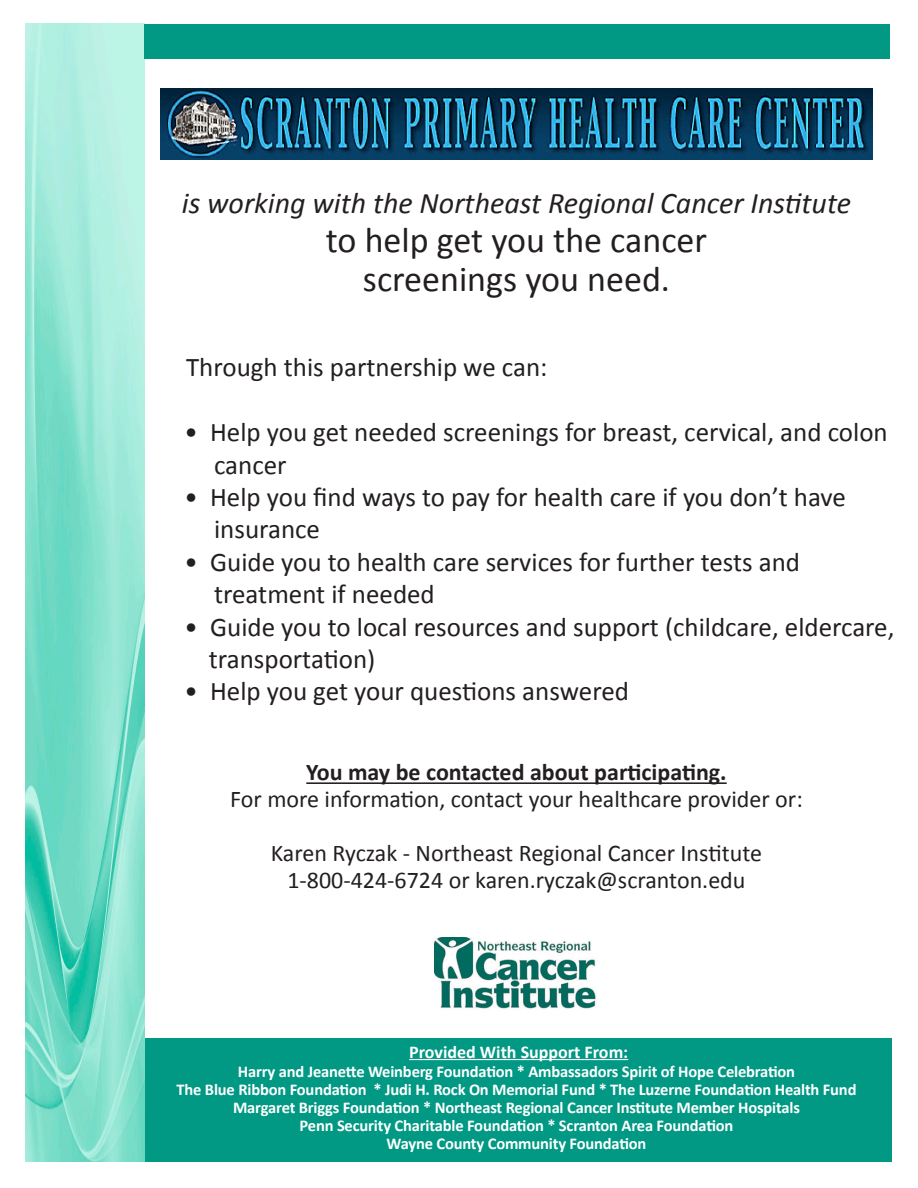
<style>
.page{position:relative;width:918px;height:1188px;background:#fff}
.page>*{position:absolute;margin:0;border:0;box-sizing:border-box;transform-origin:0 0}
.t1{font:36px "Calibri";color:#231f20}
.t2{font:italic 30px "Calibri";color:#231f20}
.t3{font:27px/32.4px "Calibri";color:#231f20}
.t4{font:24px "Calibri";color:#231f20}
.t5{font:700 24px "Calibri";color:#231f20}
.t6{font:700 18px "Calibri";color:#fff}
.t7{font:700 16.5px "Calibri";letter-spacing:-.01em;color:#fff}
</style>
<div class="page">
<div style="left:144px;top:1039px;width:748px;height:123px;background:#019884"></div>
<hr style="left:306px;top:782px;width:421px;height:2px;background:#231f20">
<img style="left:26px;top:24px;width:118px;height:1138px">
<hr style="left:409px;top:1059px;width:219px;height:1px;background:#fff">
<img style="left:435px;top:937px;width:162px;height:72px">
<img style="left:160px;top:89px;width:713px;height:71px">
<div style="left:144px;top:24px;width:746px;height:34px;background:#019884"></div>
<p class="t2" style="left:182px;top:182px;width:671px">is working with the Northeast Regional Cancer Institute</p>
<p class="t1" style="left:326px;top:217px;width:383px">to help get you the cancer</p>
<p class="t1" style="left:363px;top:256px;width:309px">screenings you need.</p>
<p class="t3" style="left:186px;top:351px;width:363px">Through this partnership we can:</p>
<p class="t3" style="left:214px;top:416px;width:675px;text-indent:-30px">• Help you get needed screenings for breast, cervical, and colon cancer</p>
<p class="t3" style="left:185px;top:481px;width:663px">• Help you find ways to pay for health care if you don’t have</p>
<p class="t3" style="left:214px;top:513px;width:107px">insurance</p>
<p class="t3" style="left:185px;top:546px;width:617px">• Guide you to health care services for further tests and</p>
<p class="t3" style="left:214px;top:578px;width:222px">treatment if needed</p>
<p class="t3" style="left:185px;top:611px;width:712px">• Guide you to local resources and support (childcare, eldercare,</p>
<p class="t3" style="left:209px;top:643px;width:168px">transportation)</p>
<p class="t3" style="left:185px;top:675px;width:446px">• Help you get your questions answered</p>
<p class="t5" style="left:306px;top:757px;width:422px">You may be contacted about participating.</p>
<p class="t4" style="left:230px;top:784px;width:574px">For more information, contact your healthcare provider or:</p>
<p class="t4" style="left:271px;top:838px;width:493px">Karen Ryczak - Northeast Regional Cancer Institute</p>
<p class="t4" style="left:287px;top:865px;width:460px">1-800-424-6724 or karen.ryczak@scranton.edu</p>
<p class="t6" style="left:409px;top:1040px;width:221px">Provided With Support From:</p>
<p class="t7" style="left:238px;top:1061px;width:559px">Harry and Jeanette Weinberg Foundation * Ambassadors Spirit of Hope Celebration</p>
<p class="t7" style="left:177px;top:1079px;width:681px">The Blue Ribbon Foundation * Judi H. Rock On Memorial Fund * The Luzerne Foundation Health Fund</p>
<p class="t7" style="left:233px;top:1097px;width:568px">Margaret Briggs Foundation * Northeast Regional Cancer Institute Member Hospitals</p>
<p class="t7" style="left:300px;top:1115px;width:435px">Penn Security Charitable Foundation * Scranton Area Foundation</p>
<p class="t7" style="left:387px;top:1133px;width:261px">Wayne County Community Foundation</p>
</div>
